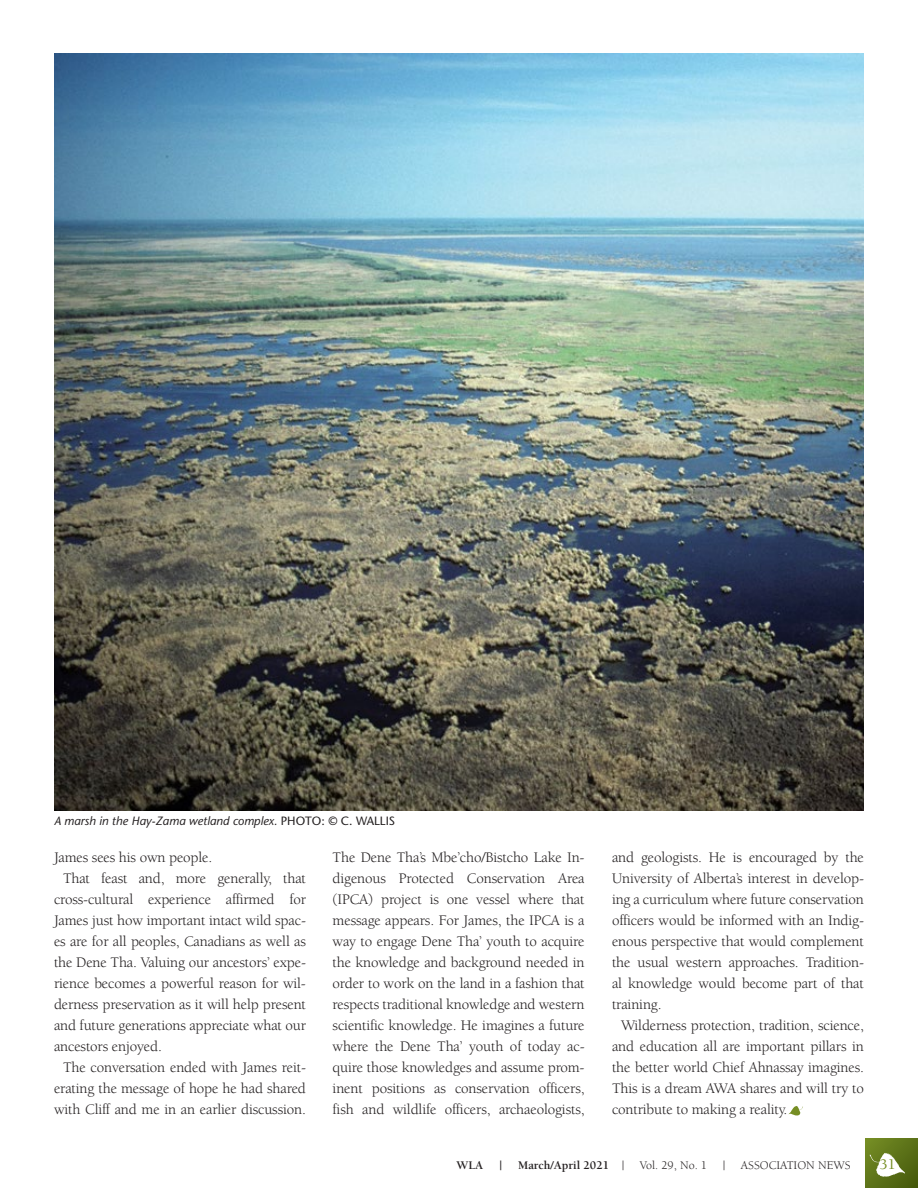
<style>
.page{position:relative;width:918px;height:1188px;background:#fff}
.page>*{position:absolute;margin:0;border:0;box-sizing:border-box;transform-origin:0 0}
.t1{font:15px/21px "Berkeley";letter-spacing:-.01em;color:#231f20;text-align:justify}
.t2{font:500 15px "Berkeley";color:#768e24}
.t3{font:italic 12px "Stone Sans";color:#231f20}
.t4{font:12px "Berkeley";color:#231f20}
.t5{font:700 12px "Berkeley";color:#231f20}
.s1{font-style:normal}
.s2{font-weight:400}
.s3{color:#c45419}
</style>
<div class="page">
<div style="left:865px;top:1139px;width:53px;height:49px;background:linear-gradient(to right,#6b8220,#4f6311)"></div>
<svg style="left:870px;top:1153px;width:35px;height:24px"></svg>
<img style="left:54px;top:54px;width:810px;height:756px">
<svg style="left:789px;top:1106px;width:14px;height:10px"></svg>
<p class="t3" style="left:54px;top:814px;width:343px">A marsh in the Hay-Zama wetland complex. <span class="s1">PHOTO: © C. WALLIS</span></p>
<p class="t1" style="left:333px;top:847px;width:254px">The Dene Tha’s Mbe’cho/Bistcho Lake In&shy;digenous Protected Conservation Area (IPCA) project is one vessel where that message appears. For James, the IPCA is a way to engage Dene Tha’ youth to acquire the knowledge and background needed in order to work on the land in a fashion that respects traditional knowledge and western scientific knowledge. He imagines a future where the Dene Tha’ youth of today ac&shy;quire those knowledges and assume prom&shy;inent positions as conservation officers, fish and wildlife officers, archaeologists,</p>
<p class="t1" style="left:612px;top:847px;width:254px">and geologists. He is encouraged by the</p>
<p class="t1" style="left:54px;top:847px;width:160px">James sees his own people.</p>
<p class="t1" style="left:63px;top:868px;width:245px">That feast and, more generally, that</p>
<p class="t1" style="left:54px;top:889px;width:253px">cross-cultural experience affirmed for</p>
<p class="t1" style="left:54px;top:910px;width:253px">James just how important intact wild spac-</p>
<p class="t1" style="left:54px;top:931px;width:254px">es are for all peoples, Canadians as well as</p>
<p class="t1" style="left:54px;top:952px;width:254px">the Dene Tha. Valuing our ancestors’ expe-</p>
<p class="t1" style="left:54px;top:973px;width:253px">rience becomes a powerful reason for wil-</p>
<p class="t1" style="left:54px;top:994px;width:254px">derness preservation as it will help present</p>
<p class="t1" style="left:54px;top:1015px;width:254px">and future generations appreciate what our</p>
<p class="t1" style="left:54px;top:1036px;width:109px">ancestors enjoyed.</p>
<p class="t1" style="left:63px;top:1057px;width:245px">The conversation ended with James reit-</p>
<p class="t1" style="left:54px;top:1078px;width:254px">erating the message of hope he had shared</p>
<p class="t1" style="left:54px;top:1099px;width:253px">with Cliff and me in an earlier discussion.</p>
<p class="t1" style="left:612px;top:868px;width:254px">University of Alberta’s interest in develop-</p>
<p class="t1" style="left:612px;top:889px;width:253px">ing a curriculum where future conservation</p>
<p class="t1" style="left:612px;top:910px;width:254px">officers would be informed with an Indig-</p>
<p class="t1" style="left:612px;top:931px;width:253px">enous perspective that would complement</p>
<p class="t1" style="left:612px;top:952px;width:254px">the usual western approaches. Tradition-</p>
<p class="t1" style="left:612px;top:973px;width:253px">al knowledge would become part of that</p>
<p class="t1" style="left:612px;top:994px;width:51px">training.</p>
<p class="t1" style="left:621px;top:1015px;width:244px">Wilderness protection, tradition, science,</p>
<p class="t1" style="left:612px;top:1036px;width:253px">and education all are important pillars in</p>
<p class="t1" style="left:612px;top:1057px;width:253px">the better world Chief Ahnassay imagines.</p>
<p class="t1" style="left:612px;top:1078px;width:254px">This is a dream AWA shares and will try to</p>
<p class="t1" style="left:612px;top:1099px;width:177px">contribute to making a reality.</p>
<p class="t5" style="left:457px;top:1159px;width:28px">WLA</p>
<p class="t5" style="left:499px;top:1159px;width:4px">|</p>
<p class="t5" style="left:518px;top:1159px;width:108px">March/April 2021 <span class="s2">|</span></p>
<p class="t4" style="left:640px;top:1159px;width:69px">Vol. 29, No. 1</p>
<p class="t4" style="left:723px;top:1159px;width:4px">|</p>
<p class="t4" style="left:741px;top:1159px;width:111px">ASSOCIATION NEWS</p>
<p class="t2" style="left:880px;top:1157px;width:17px">3 1<span class="s3">A</span></p>
</div>
